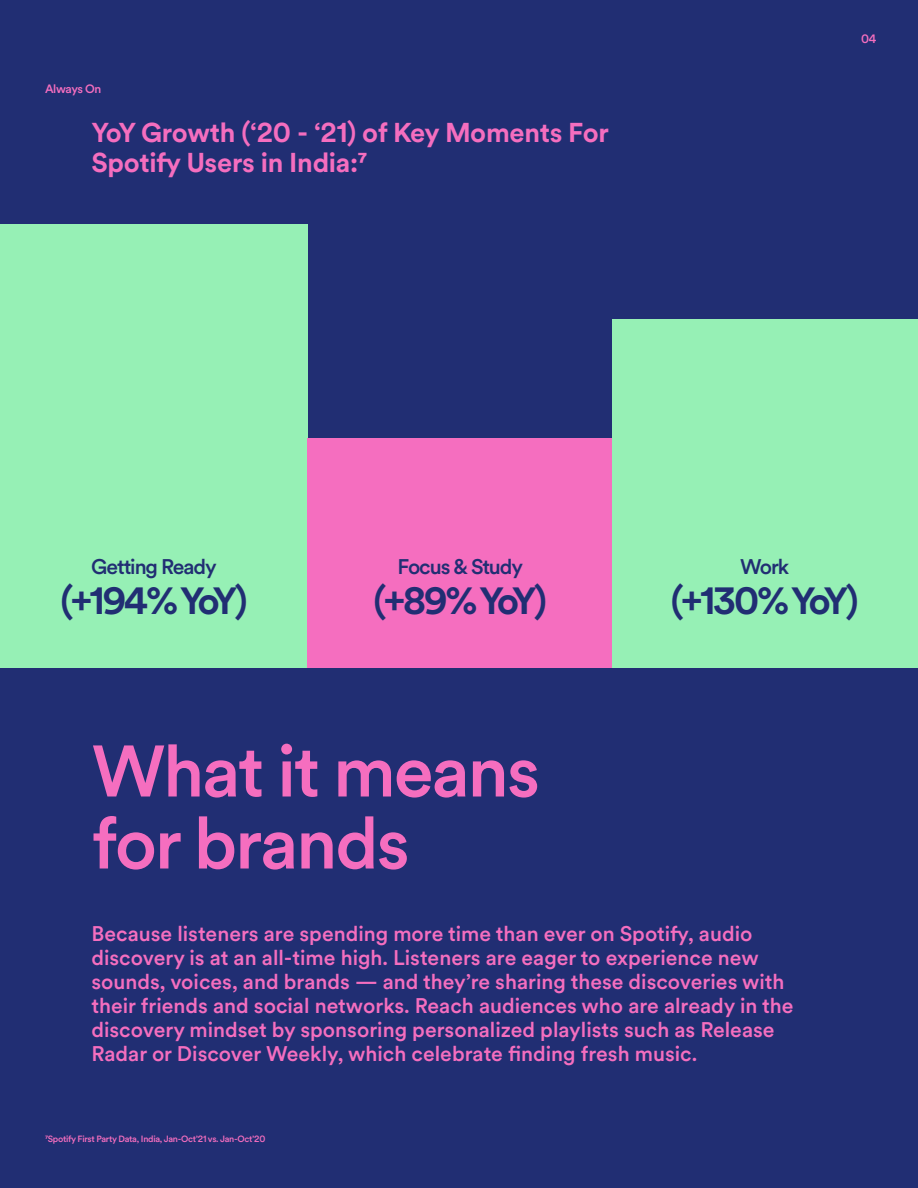
<style>
.page{position:relative;width:918px;height:1188px;background:#212e73}
.page>*{position:absolute;margin:0;border:0;box-sizing:border-box;transform-origin:0 0}
.t1{font:500 72px "Circular Spotify Text";letter-spacing:-.03em;color:#f56ebf}
.t2{font:700 37.5px "Circular Spotify Head";letter-spacing:-.17em;color:#212e73}
.t3{font:700 27px/30px "Circular Spotify Text";letter-spacing:-.01em;color:#f56ebf}
.t4{font:500 21px/24px "Circular Spotify Text";color:#f56ebf}
.t5{font:500 21px "Circular Spotify Text";letter-spacing:-.05em;color:#212e73}
.t6{font:500 12px "Circular Spotify Text";letter-spacing:-.03em;color:#f56ebf}
.t7{font:500 9px "Circular Spotify Text";letter-spacing:-.03em;color:#f56ebf}
</style>
<div class="page">
<div style="left:0;top:225px;width:308px;height:443px;background:#96f0b5"></div>
<div style="left:308px;top:438px;width:305px;height:230px;background:#f56ebf"></div>
<div style="left:613px;top:320px;width:305px;height:348px;background:#96f0b5"></div>
<p class="t6" style="left:45px;top:81px;width:58px">Always On</p>
<p class="t3" style="left:92px;top:118px;width:519px">YoY Growth (‘20 - ‘21) of Key Moments For<br>Spotify Users in India:7</p>
<p class="t6" style="left:861px;top:31px;width:17px">04</p>
<p class="t5" style="left:91px;top:552px;width:127px">Getting Ready</p>
<p class="t2" style="left:61px;top:575px;width:188px">(+194% YoY)</p>
<p class="t5" style="left:398px;top:552px;width:127px">Focus &amp; Study</p>
<p class="t2" style="left:374px;top:575px;width:174px">(+89% YoY)</p>
<p class="t1" style="left:92px;top:722px;width:450px">What it means</p>
<p class="t1" style="left:92px;top:794px;width:320px">for brands</p>
<p class="t5" style="left:740px;top:552px;width:51px">Work</p>
<p class="t2" style="left:671px;top:575px;width:189px">(+130% YoY)</p>
<p class="t4" style="left:92px;top:922px;width:704px">Because listeners are spending more time than ever on Spotify, audio discovery is at an all-time high. Listeners are eager to experience new sounds, voices, and brands — and they’re sharing these discoveries with their friends and social networks. Reach audiences who are already in the discovery mindset by sponsoring personalized playlists such as Release Radar or Discover Weekly, which celebrate finding fresh music.</p>
<p class="t7" style="left:45px;top:1133px;width:222px">7Spotify First Party Data, India, Jan-Oct’21 vs. Jan-Oct’20</p>
</div>
